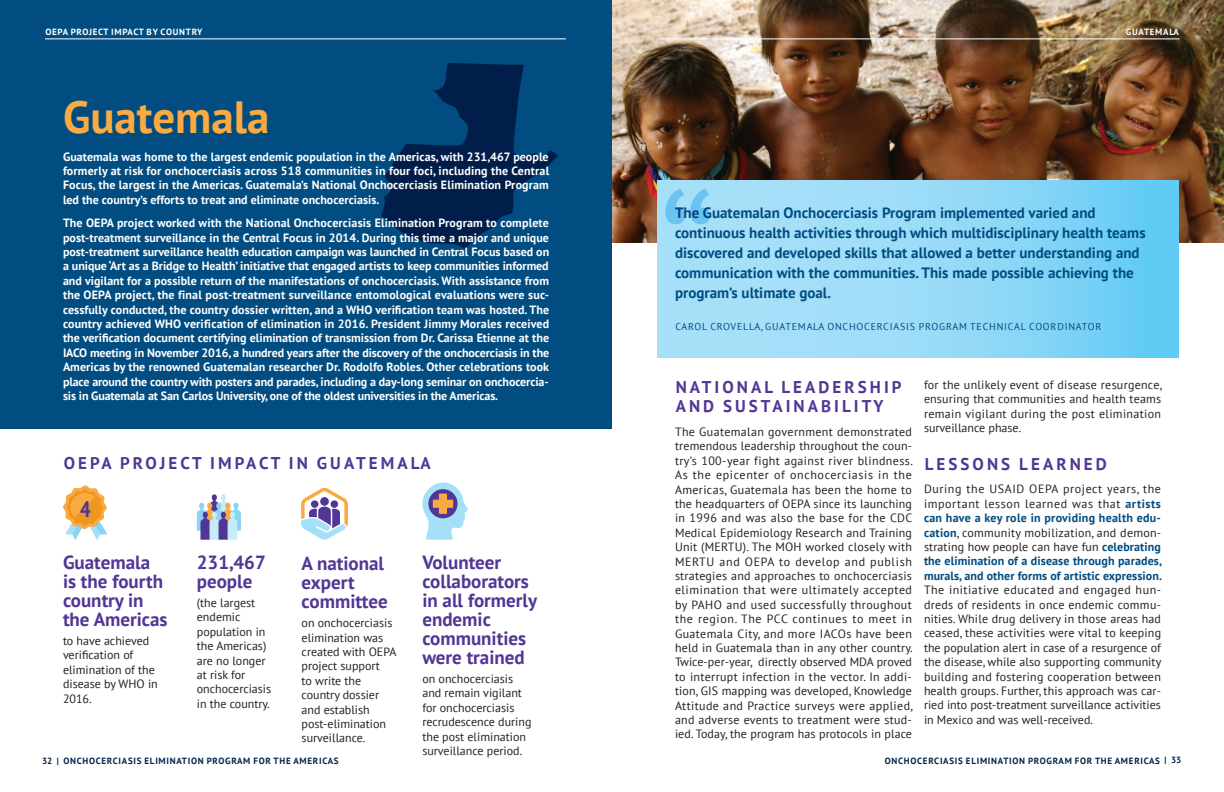
<style>
.page{position:relative;width:1224px;height:792px;background:#fff}
.page>*{position:absolute;margin:0;border:0;box-sizing:border-box;transform-origin:0 0}
.t1{font:170.8px "PT Sans";color:#a5dff8}
.t2{font:700 45px "PT Sans";color:#faaa42}
.t3{font:700 condensed 22.4px "PT Sans";color:#523695}
.t4{font:700 19px/19px "PT Sans";color:#523695}
.t5{font:700 17px/20px "PT Sans";letter-spacing:.18em;color:#523695}
.t6{font:700 15px/20px "PT Sans";color:#014d81}
.t7{font:12px/14.4px "PT Sans";color:#231f20}
.t8{font:700 12px/14.4px "PT Sans";letter-spacing:-.01em;color:#fff;text-align:justify}
.t9{font:700 12px/14.4px "PT Sans";letter-spacing:.005em;color:#014d81;text-align:justify}
.t10{font:10px "PT Sans";letter-spacing:.08em;color:#014d81}
.t11{font:700 9px "PT Sans";letter-spacing:.08em;color:#00254a}
.t12{font:700 9px "PT Sans";letter-spacing:.08em;color:#fff}
.s1{font-weight:400;color:#231f20}
</style>
<div class="page">
<div style="left:0;top:0;width:612px;height:428px;background:#014d81"></div>
<svg style="left:301px;top:488px;width:47px;height:52px"></svg>
<svg style="left:63px;top:485px;width:44px;height:55px"></svg>
<svg style="left:197px;top:494px;width:44px;height:46px"></svg>
<svg style="left:422px;top:482px;width:46px;height:58px"></svg>
<svg style="left:381px;top:63px;width:177px;height:186px"></svg>
<img style="left:612px;top:0;width:612px;height:243px">
<svg style="left:657px;top:180px;width:521px;height:177px;background:#91d8f6"></svg>
<hr style="left:45px;top:38px;width:521px;height:1px;background:#fff">
<hr style="left:659px;top:38px;width:520px;height:1px;background:#fff">
<p class="t12" style="left:45px;top:26px;width:159px">OEPA PROJECT IMPACT BY COUNTRY</p>
<p class="t12" style="left:1126px;top:26px;width:55px">GUATEMALA</p>
<h2 class="t2" style="left:63px;top:87px;width:208px">Guatemala</h2>
<p class="t8" style="left:63px;top:149px;width:488px">Guatemala was home to the largest endemic population in the Americas, with 231,467 people formerly at risk for onchocerciasis across 518 communities in four foci, including the Central Focus, the largest in the Americas. Guatemala’s National Onchocerciasis Elimination Program led the country’s efforts to treat and eliminate onchocerciasis.</p>
<p class="t8" style="left:63px;top:216px;width:488px">The OEPA project worked with the National Onchocerciasis Elimination Program to complete post-treatment surveillance in the Central Focus in 2014. During this time a major and unique post-treatment surveillance health education campaign was launched in Central Focus based on a unique ‘Art as a Bridge to Health’ initiative that engaged artists to keep communities informed and vigilant for a possible return of the manifestations of onchocerciasis. With assistance from the OEPA project, the final post-treatment surveillance entomological evaluations were suc&shy;cessfully conducted, the country dossier written, and a WHO verification team was hosted. The country achieved WHO verification of elimination in 2016. President Jimmy Morales received the verification document certifying elimination of transmission from Dr. Carissa Etienne at the IACO meeting in November 2016, a hundred years after the discovery of the onchocerciasis in the Americas by the renowned Guatemalan researcher Dr. Rodolfo Robles. Other celebrations took place around the country with posters and parades, including a day-long seminar on onchocercia&shy;sis in Guatemala at San Carlos University, one of the oldest universities in the Americas.</p>
<h1 class="t1" style="left:659px;top:152px;width:60px">“</h1>
<p class="t6" style="left:675px;top:203px;width:472px">The Guatemalan Onchocerciasis Program implemented varied and continuous health activities through which multidisciplinary health teams discovered and developed skills that allowed a better understanding and communication with the communities. This made possible achieving the program’s ultimate goal.</p>
<p class="t10" style="left:675px;top:320px;width:427px">CAROL CROVELLA, GUATEMALA ONCHOCERCIASIS PROGRAM TECHNICAL COORDINATOR</p>
<p class="t7" style="left:924px;top:377px;width:240px;text-align:justify">for the unlikely event of disease resurgence, ensuring that communities and health teams remain vigilant during the post elimination surveillance phase.</p>
<h3 class="t5" style="left:925px;top:454px;width:184px">LESSONS LEARNED</h3>
<p class="t9" style="left:924px;top:482px;width:239px"><span class="s1">During the USAID OEPA project years, the important lesson learned was that</span> artists can have a key role in providing health edu&shy;cation<span class="s1">, community mobilization, and demon&shy;strating how people can have fun</span> celebrating the elimination of a disease through parades, murals, and other forms of artistic expression.</p>
<p class="t7" style="left:924px;top:582px;width:239px;text-align:justify">The initiative educated and engaged hun&shy;dreds of residents in once endemic commu&shy;nities. While drug delivery in those areas had ceased, these activities were vital to keeping the population alert in case of a resurgence of the disease, while also supporting community building and fostering cooperation between health groups. Further, this approach was car&shy;ried into post-treatment surveillance activities in Mexico and was well-received.</p>
<h3 class="t5" style="left:676px;top:376px;width:228px">NATIONAL LEADERSHIP<br>AND SUSTAINABILITY</h3>
<p class="t7" style="left:675px;top:424px;width:239px;text-align:justify">The Guatemalan government demonstrated tremendous leadership throughout the coun&shy;try’s 100-year fight against river blindness.<br>As the epicenter of onchocerciasis in the Americas, Guatemala has been the home to the headquarters of OEPA since its launching in 1996 and was also the base for the CDC Medical Epidemiology Research and Training Unit (MERTU). The MOH worked closely with MERTU and OEPA to develop and publish strategies and approaches to onchocerciasis elimination that were ultimately accepted by PAHO and used successfully throughout the region. The PCC continues to meet in Guatemala City, and more IACOs have been held in Guatemala than in any other country.<br>Twice-per-year, directly observed MDA proved to interrupt infection in the vector. In addi&shy;tion, GIS mapping was developed, Knowledge Attitude and Practice surveys were applied, and adverse events to treatment were stud&shy;ied. Today, the program has protocols in place</p>
<h3 class="t5" style="left:64px;top:452px;width:369px">OEPA PROJECT IMPACT IN GUATEMALA</h3>
<h3 class="t3" style="left:80px;top:494px;width:12px">4</h3>
<h3 class="t4" style="left:63px;top:553px;width:106px">Guatemala is the fourth country in the Americas</h3>
<p class="t7" style="left:63px;top:633px;width:96px">to have achieved verification of elimination of the disease by WHO in<br>2016.</p>
<h3 class="t4" style="left:197px;top:553px;width:70px">231,467 people</h3>
<p class="t7" style="left:197px;top:595px;width:76px">(the largest endemic population in the Americas) are no longer at risk for onchocerciasis in the country.</p>
<h3 class="t4" style="left:422px;top:553px;width:117px">Volunteer collaborators in all formerly endemic communities were trained</h3>
<p class="t7" style="left:422px;top:671px;width:111px">on onchocerciasis and remain vigilant for onchocerciasis recrudescence during the post elimination surveillance period.</p>
<h3 class="t4" style="left:302px;top:554px;width:88px">A national expert committee</h3>
<p class="t7" style="left:302px;top:616px;width:96px">on onchocerciasis elimination was created with OEPA project support<br>to write the country dossier and establish post-elimination surveillance.</p>
<p class="t11" style="left:42px;top:755px;width:298px">32 | ONCHOCERCIASIS ELIMINATION PROGRAM FOR THE AMERICAS</p>
<p class="t11" style="left:885px;top:755px;width:298px">ONCHOCERCIASIS ELIMINATION PROGRAM FOR THE AMERICAS | 33</p>
</div>
